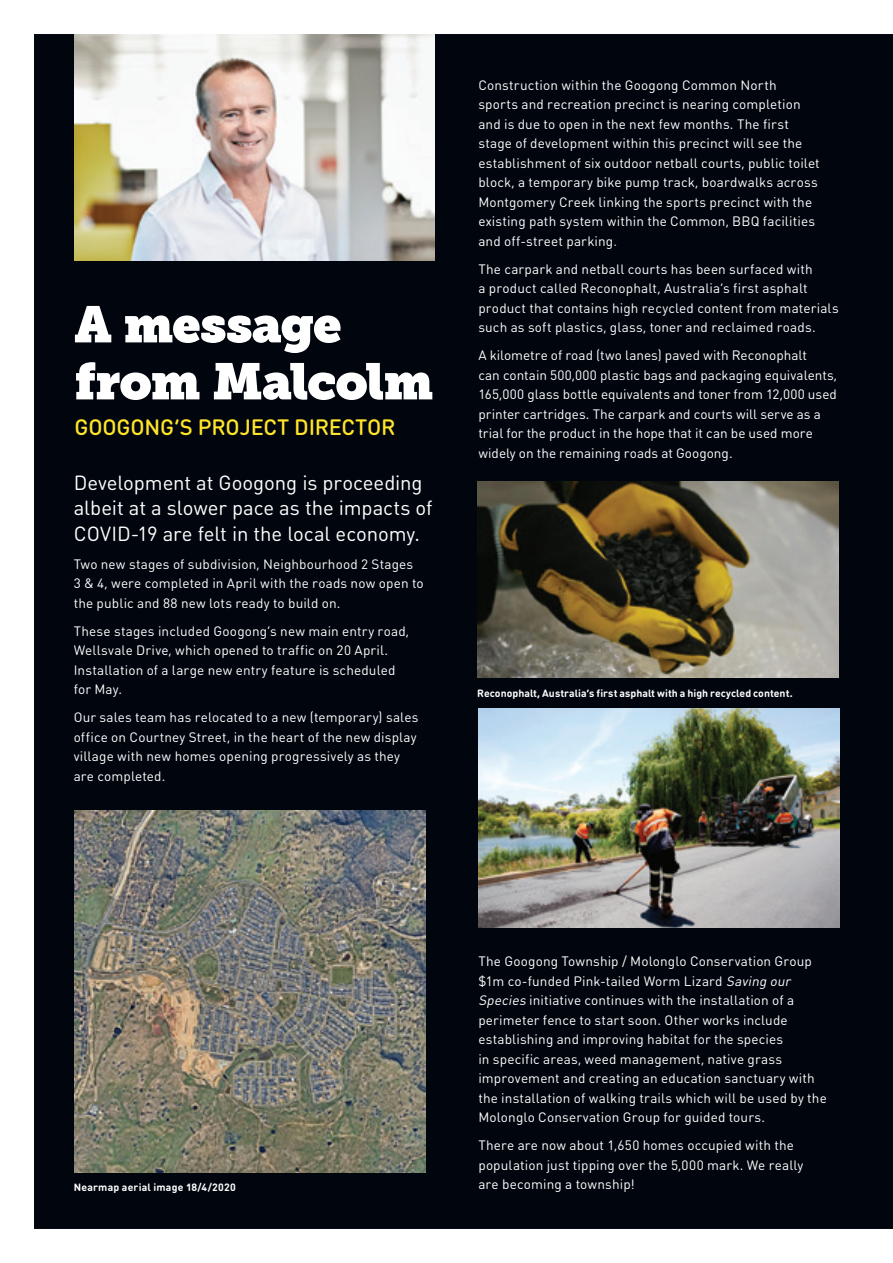
<style>
.page{position:relative;width:893px;height:1263px;background:#fff}
.page>*{position:absolute;margin:0;border:0;box-sizing:border-box;transform-origin:0 0}
.t1{font:50.7px/57px "Museo Slab";letter-spacing:-.02em;color:#fff}
.t2{font:500 22.05px "DIN Round OT";letter-spacing:-.01em;color:#ffe42a}
.t3{font:20.25px/25.5px "DIN Round OT";letter-spacing:-.005em;color:#fff}
.t4{font:13.5px/19.5px "DIN Round OT";letter-spacing:.01em;color:#fff}
.t5{font:700 10.5px "DIN Round OT";letter-spacing:.005em;color:#fff}
.s1{color:#d1d2d4}
.s2{font-style:italic}
</style>
<div class="page">
<img style="left:34px;top:34px;width:859px;height:1195px">
<h1 class="t1" style="left:74px;top:296px;width:360px">A message from Malcolm</h1>
<h2 class="t2" style="left:74px;top:413px;width:323px">GOOGONG’S PROJECT DIRECTOR</h2>
<h3 class="t3" style="left:74px;top:469px;width:360px">Development at Googong is proceeding albeit at a slower pace as the impacts of<br>COVID-19 are felt in the local economy.</h3>
<p class="t4" style="left:74px;top:554px;width:351px">Two new stages of subdivision, Neighbourhood 2 Stages<br>3 &amp; 4, were completed in April with the roads now open to the public and 88 new lots ready to build on.</p>
<p class="t4" style="left:74px;top:621px;width:337px">These stages included Googong’s new main entry road, Wellsvale Drive, which opened to traffic on 20 April.<br>Installation of a large new entry feature is scheduled for May.</p>
<p class="t4" style="left:74px;top:707px;width:346px">Our sales team has relocated to a new (temporary) sales office on Courtney Street, in the heart of the new display village with new homes opening progressively as they are completed.</p>
<p class="t4" style="left:478px;top:75px;width:343px">Construction within the Googong Common North<br>sports and recreation precinct is nearing completion and is due to open in the next few months. The first stage of development within this precinct will see the establishment of six outdoor netball courts, public toilet block, a temporary bike pump track, boardwalks across Montgomery Creek linking the sports precinct with the existing path system within the Common, BBQ facilities and off-street parking<span class="s1">.</span></p>
<p class="t4" style="left:478px;top:259px;width:362px">The carpark and netball courts has been surfaced with<br>a product called Reconophalt, Australia’s first asphalt product that contains high recycled content from materials such as soft plastics, glass, toner and reclaimed roads.</p>
<p class="t4" style="left:478px;top:346px;width:360px">A kilometre of road (two lanes) paved with Reconophalt<br>can contain 500,000 plastic bags and packaging equivalents, 165,000 glass bottle equivalents and toner from 12,000 used printer cartridges. The carpark and courts will serve as a trial for the product in the hope that it can be used more widely on the remaining roads at Googong.</p>
<p class="t5" style="left:477px;top:687px;width:317px">Reconophalt, Australia’s first asphalt with a high recycled content.</p>
<p class="t5" style="left:74px;top:1180px;width:164px">Nearmap aerial image 18/4/2020</p>
<p class="t4" style="left:478px;top:951px;width:350px">The Googong Township / Molonglo Conservation Group $1m co-funded Pink-tailed Worm Lizard <span class="s2">Saving our Species</span> initiative continues with the installation of a perimeter fence to start soon. Other works include establishing and improving habitat for the species<br>in specific areas, weed management, native grass improvement and creating an education sanctuary with the installation of walking trails which will be used by the Molonglo Conservation Group for guided tours.</p>
<p class="t4" style="left:478px;top:1135px;width:326px">There are now about 1,650 homes occupied with the population just tipping over the 5,000 mark. We really are becoming a township!</p>
</div>
